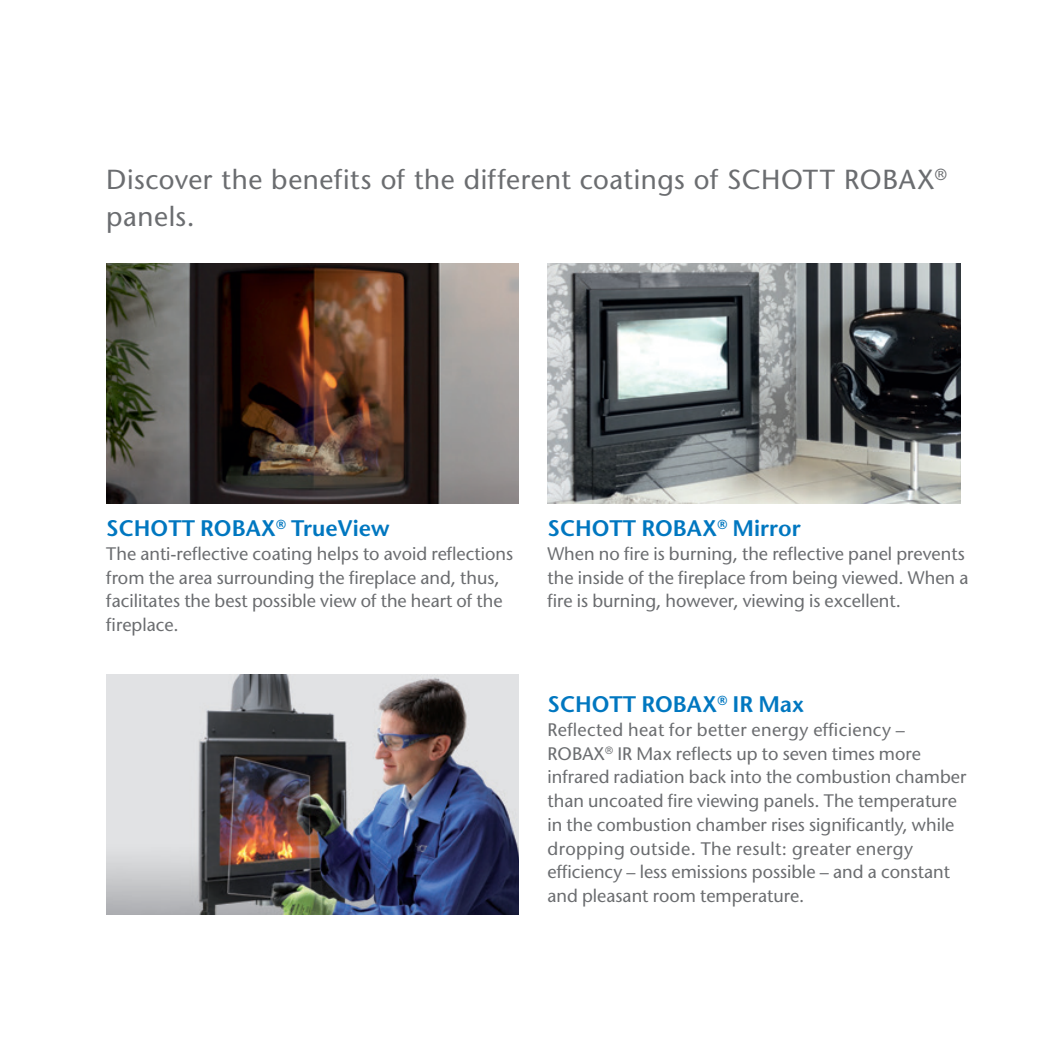
<style>
.page{position:relative;width:1049px;height:1049px;background:#fff}
.page>*{position:absolute;margin:0;border:0;box-sizing:border-box;transform-origin:0 0}
.t1{font:500 27.5px/37.5px "Stone Sans Std";letter-spacing:.02em;color:#6b6d70}
.t2{font:600 22.5px "Stone Sans Std";color:#0077c0}
.t3{font:500 18px/23.8px "Stone Sans Std";color:#6b6d70}
</style>
<div class="page">
<img style="left:106px;top:263px;width:413px;height:240px">
<img style="left:106px;top:674px;width:413px;height:240px">
<img style="left:547px;top:263px;width:413px;height:240px">
<h1 class="t1" style="left:106px;top:161px;width:842px">Discover the benefits of the different coatings of SCHOTT ROBAX<sup>® </sup>panels.</h1>
<p class="t2" style="left:106px;top:515px;width:285px">SCHOTT ROBAX<sup>®</sup> TrueView</p>
<p class="t3" style="left:106px;top:542px;width:408px">The anti-reflective coating helps to avoid reflections from the area surrounding the fireplace and, thus, facilitates the best possible view of the heart of the fireplace.</p>
<p class="t2" style="left:547px;top:515px;width:255px">SCHOTT ROBAX<sup>®</sup> Mirror</p>
<p class="t3" style="left:547px;top:542px;width:422px">When no fire is burning, the reflective panel prevents the inside of the fireplace from being viewed. When a fire is burning, however, viewing is excellent.</p>
<p class="t2" style="left:547px;top:691px;width:258px">SCHOTT ROBAX<sup>®</sup> IR Max</p>
<p class="t3" style="left:547px;top:718px;width:420px">Reflected heat for better energy efficiency – ROBAX<sup>®</sup> IR Max reflects up to seven times more infrared radiation back into the combustion chamber than uncoated fire viewing panels. The temperature in the combustion chamber rises significantly, while dropping outside. The result: greater energy efficiency – less emissions possible – and a constant and pleasant room temperature.</p>
</div>
